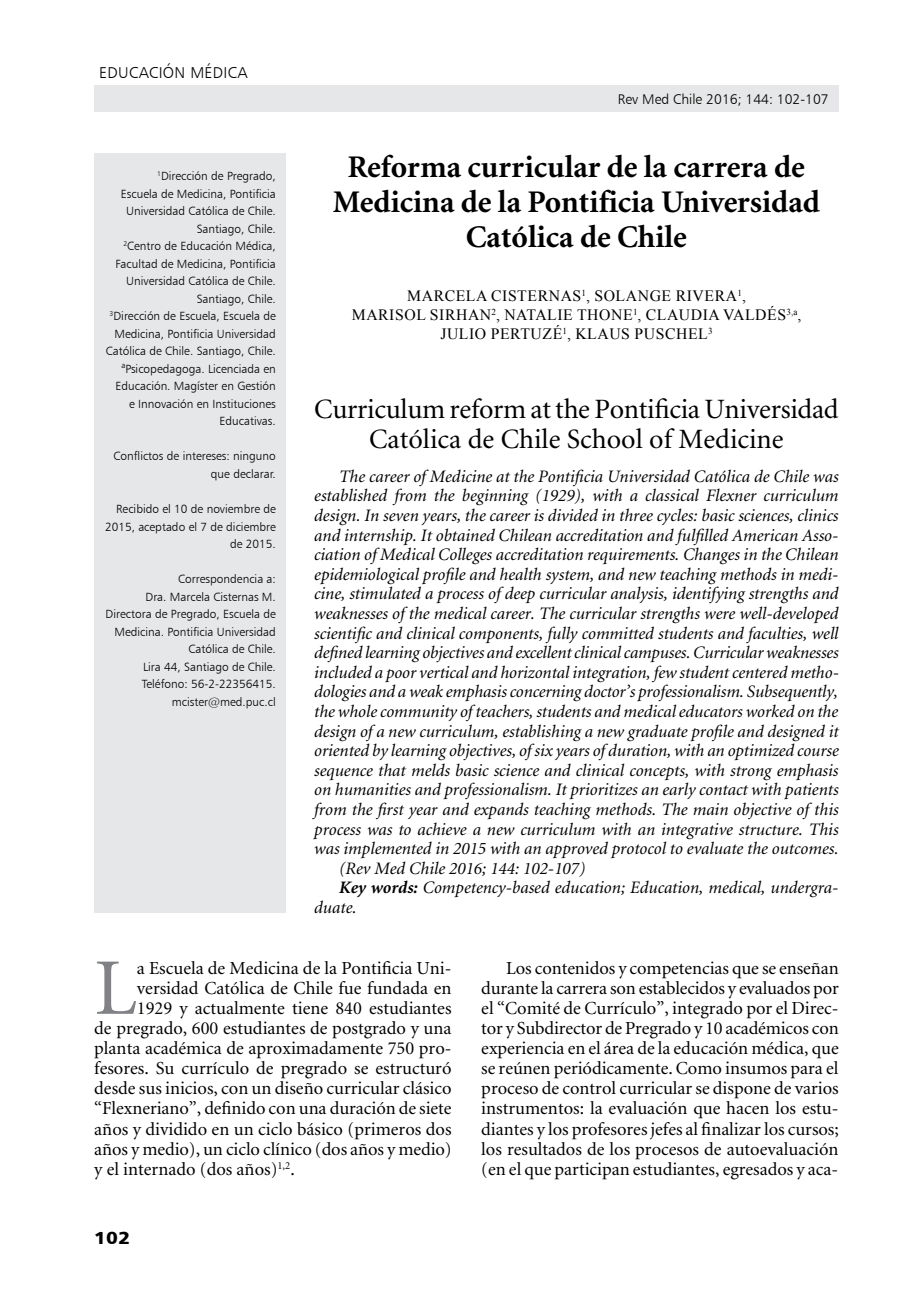
<style>
.page{position:relative;width:918px;height:1315px;background:#fff}
.page>*{position:absolute;margin:0;border:0;box-sizing:border-box;transform-origin:0 0}
.t1{font:80.33px "Minion";color:#808285}
.t2{font:700 31.5px/35px "Minion";color:#000;text-align:center}
.t3{font:28px/29.8px "Minion";letter-spacing:-.01em;color:#000;text-align:center}
.t4{font:18.38px/20.1px "Minion";color:#000;text-align:justify}
.t5{font:italic 17.5px "Minion";color:#000}
.t6{font:17.5px "Humanist 777 BT Black B";color:#000;scale:1.1 1}
.t7{font:15.75px/18.9px "Times New Roman";letter-spacing:.035em;color:#000;text-align:center}
.t8{font:15.75px "Humanist 777 BT Light B";letter-spacing:.02em;color:#000}
.t9{font:14px "Humanist 777 BT Light B";color:#000}
.t10{font:11.9px/17.5px "Humanist 777 BT Light B";color:#000;text-align:right}
.s1{font-weight:700}
</style>
<div class="page">
<div style="left:94px;top:85px;width:744px;height:26px;background:#e6e7e8"></div>
<div style="left:94px;top:154px;width:192px;height:759px;background:#e6e7e8"></div>
<p class="t8" style="left:99px;top:63px;width:150px">EDUCACIÓN MÉDICA</p>
<p class="t10" style="left:106px;top:167px;width:171px"><sup>1</sup>Dirección de Pregrado,<br>Escuela de Medicina, Pontificia<br>Universidad Católica de Chile.<br>Santiago, Chile.<br><sup>2</sup>Centro de Educación Médica,<br>Facultad de Medicina, Pontificia<br>Universidad Católica de Chile.<br>Santiago, Chile.<br><sup>3</sup>Dirección de Escuela, Escuela de<br>Medicina, Pontificia Universidad<br>Católica de Chile. Santiago, Chile. <sup>a</sup>Psicopedagoga. Licenciada en<br>Educación. Magíster en Gestión<br>e Innovación en Instituciones<br>Educativas.</p>
<p class="t10" style="left:114px;top:447px;width:164px">Conflictos de intereses: ninguno que declarar.</p>
<p class="t10" style="left:105px;top:500px;width:172px">Recibido el 10 de noviembre de<br>2015, aceptado el 7 de diciembre de 2015.</p>
<p class="t10" style="left:106px;top:570px;width:172px">Correspondencia a:<br>Dra. Marcela Cisternas M.<br>Directora de Pregrado, Escuela de<br>Medicina. Pontificia Universidad<br>Católica de Chile.<br>Lira 44, Santiago de Chile.<br>Teléfono: 56-2-22356415. mcister@med.puc.cl</p>
<p class="t9" style="left:618px;top:90px;width:212px">Rev Med Chile 2016; 144: 102-107</p>
<h2 class="t2" style="left:333px;top:151px;width:489px">Reforma curricular de la carrera de<br>Medicina de la Pontificia Universidad<br>Católica de Chile</h2>
<p class="t7" style="left:352px;top:286px;width:451px">MARCELA CISTERNA S<sup>1</sup>, SOLANGE RIVERA <sup>1</sup>,<br>MARISOL SIRHAN<sup>2</sup>, NATALIE THONE<sup>1</sup>, CLAUDIA VALDÉS<sup>3,A</sup>,<br>JULIO PERTUZÉ<sup>1</sup>, KLAUS PUSCHEL<sup>3</sup></p>
<h3 class="t3" style="left:314px;top:395px;width:526px">Curriculum reform at the Pontificia Universidad<br>Católica de Chile School of Medicine</h3>
<p class="t5" style="left:339px;top:467px;width:501px">The career of Medicine at the Pontificia Universidad Católica de Chile was</p>
<p class="t5" style="left:314px;top:487px;width:526px">established from the beginning (1929), with a classical Flexner curriculum</p>
<p class="t5" style="left:314px;top:507px;width:526px">design. In seven years, the career is divided in three cycles: basic sciences, clinics</p>
<p class="t5" style="left:314px;top:526px;width:526px">and internship. It obtained Chilean accreditation and fulfilled American Asso-</p>
<p class="t5" style="left:314px;top:546px;width:526px">ciation of Medical Colleges accreditation requirements. Changes in the Chilean</p>
<p class="t5" style="left:314px;top:565px;width:526px">epidemiological profile and health system, and new teaching methods in medi-</p>
<p class="t5" style="left:314px;top:585px;width:526px">cine, stimulated a process of deep curricular analysis, identifying strengths and</p>
<p class="t5" style="left:314px;top:605px;width:526px">weaknesses of the medical career. The curricular strengths were well-developed</p>
<p class="t5" style="left:314px;top:624px;width:526px">scientific and clinical components, fully committed students and faculties, well</p>
<p class="t5" style="left:314px;top:644px;width:526px">defined learning objectives and excellent clinical campuses. Curricular weaknesses</p>
<p class="t5" style="left:314px;top:663px;width:526px">included a poor vertical and horizontal integration, few student centered metho-</p>
<p class="t5" style="left:314px;top:683px;width:525px">dologies and a weak emphasis concerning doctor’s professionalism. Subsequently,</p>
<p class="t5" style="left:314px;top:703px;width:525px">the whole community of teachers, students and medical educators worked on the</p>
<p class="t5" style="left:314px;top:722px;width:526px">design of a new curriculum, establishing a new graduate profile and designed it</p>
<p class="t5" style="left:314px;top:742px;width:526px">oriented by learning objectives, of six years of duration, with an optimized course</p>
<p class="t5" style="left:314px;top:761px;width:526px">sequence that melds basic science and clinical concepts, with strong emphasis</p>
<p class="t5" style="left:314px;top:781px;width:526px">on humanities and professionalism. It prioritizes an early contact with patients</p>
<p class="t5" style="left:314px;top:801px;width:526px">from the first year and expands teaching methods. The main objective of this</p>
<p class="t5" style="left:314px;top:820px;width:526px">process was to achieve a new curriculum with an integrative structure. This</p>
<p class="t5" style="left:314px;top:840px;width:526px">was implemented in 2015 with an approved protocol to evaluate the outcomes.</p>
<p class="t5" style="left:339px;top:859px;width:248px">(Rev Med Chile 2016; 144: 102-107)</p>
<p class="t5" style="left:339px;top:879px;width:501px"><span class="s1">Key words:</span> Competency-based education; Education, medical, undergra-</p>
<p class="t5" style="left:314px;top:899px;width:44px">duate.</p>
<h1 class="t1" style="left:94px;top:948px;width:44px">L</h1>
<p class="t4" style="left:137px;top:958px;width:316px">a Escuela de Medicina de la Pontificia Uni-</p>
<p class="t4" style="left:137px;top:978px;width:316px">versidad Católica de Chile fue fundada en</p>
<p class="t4" style="left:137px;top:998px;width:316px">1929 y actualmente tiene 840 estudiantes</p>
<p class="t4" style="left:94px;top:1018px;width:359px">de pregrado, 600 estudiantes de postgrado y una</p>
<p class="t4" style="left:94px;top:1038px;width:359px">planta académica de aproximadamente 750 pro-</p>
<p class="t4" style="left:94px;top:1059px;width:359px">fesores. Su currículo de pregrado se estructuró</p>
<p class="t4" style="left:94px;top:1079px;width:359px">desde sus inicios, con un diseño curricular clásico</p>
<p class="t4" style="left:94px;top:1099px;width:359px">“Flexneriano”, definido con una duración de siete</p>
<p class="t4" style="left:94px;top:1119px;width:359px">años y dividido en un ciclo básico (primeros dos</p>
<p class="t4" style="left:94px;top:1139px;width:359px">años y medio), un ciclo clínico (dos años y medio)</p>
<p class="t4" style="left:94px;top:1159px;width:202px">y el internado (dos años)<sup>1,2</sup>.</p>
<p class="t6" style="left:94px;top:1226px;width:34px">102</p>
<p class="t4" style="left:481px;top:958px;width:359px;text-indent:25px">Los contenidos y competencias que se enseñan durante la carrera son establecidos y evaluados por el “Comité de Currículo”, integrado por el Direc&shy;tor y Subdirector de Pregrado y 10 académicos con experiencia en el área de la educación médica, que se reúnen periódicamente. Como insumos para el proceso de control curricular se dispone de varios instrumentos: la evaluación que hacen los estu&shy;diantes y los profesores jefes al finalizar los cursos; los resultados de los procesos de autoevaluación (en el que participan estudiantes, egresados y aca-</p>
</div>
